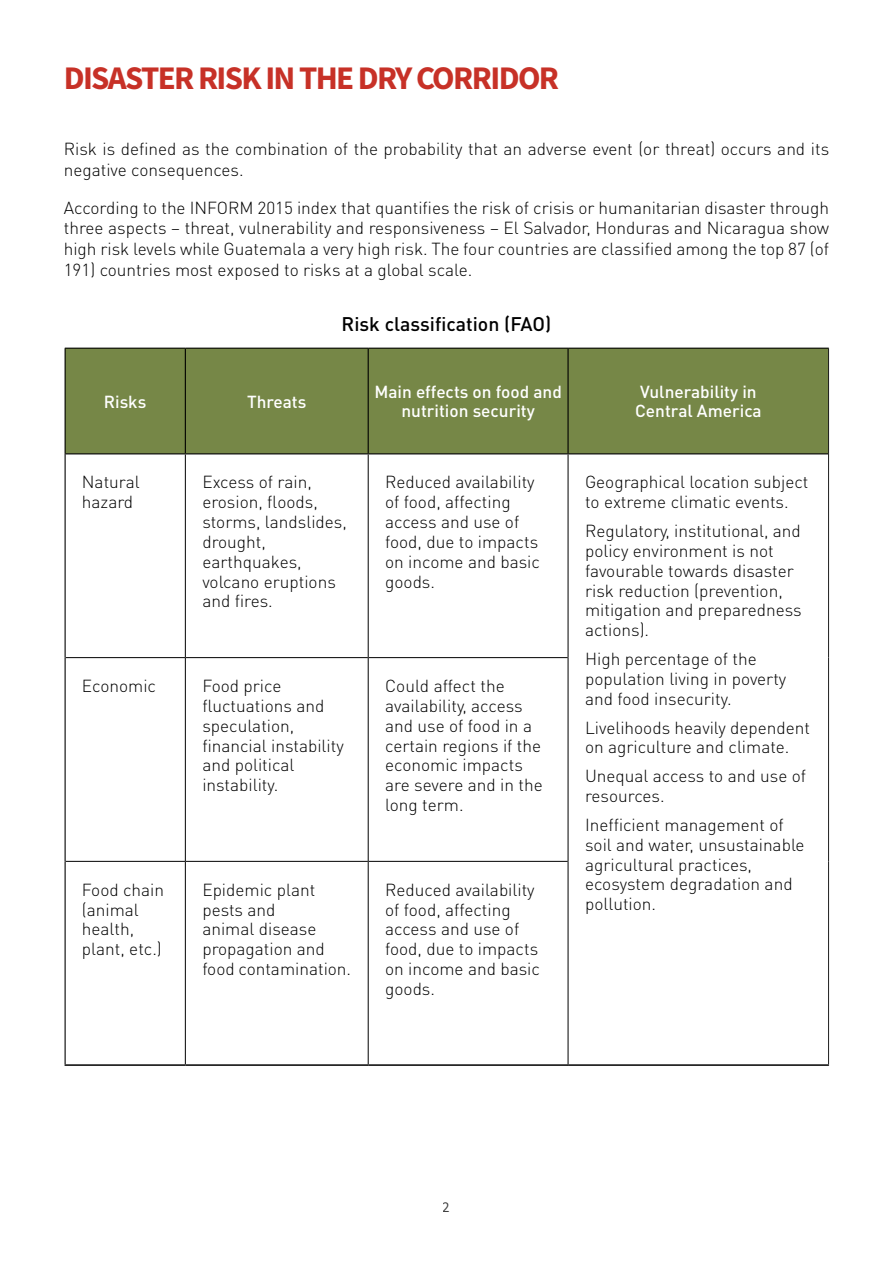
<style>
.page{position:relative;width:893px;height:1263px;background:#fff}
.page>*{position:absolute;margin:0;border:0;box-sizing:border-box;transform-origin:0 0}
.t1{font:700 33px "Source Sans Pro";letter-spacing:-.05em;color:#c73127}
.t2{font:500 19.5px "DIN Pro";color:#000}
.t3{font:300 17.25px/19.8px "DIN Pro";color:#000}
.t4{font:500 17.25px/19.8px "DIN Pro";color:#fff;text-align:center}
.t5{font:15px "Source Sans Pro";color:#000}
</style>
<div class="page">
<div style="left:66px;top:349px;width:762px;height:104px;background:#768747"></div>
<hr style="left:66px;top:861px;width:119px;height:1px;background:#000">
<hr style="left:186px;top:861px;width:182px;height:1px;background:#000">
<hr style="left:369px;top:861px;width:199px;height:1px;background:#000">
<hr style="left:66px;top:657px;width:119px;height:1px;background:#000">
<hr style="left:186px;top:657px;width:182px;height:1px;background:#000">
<hr style="left:369px;top:657px;width:199px;height:1px;background:#000">
<hr style="left:185px;top:454px;width:1px;height:204px;background:#000">
<hr style="left:368px;top:454px;width:1px;height:204px;background:#000">
<hr style="left:568px;top:454px;width:1px;height:204px;background:#000">
<hr style="left:185px;top:658px;width:1px;height:203px;background:#000">
<hr style="left:368px;top:658px;width:1px;height:203px;background:#000">
<hr style="left:568px;top:658px;width:1px;height:203px;background:#000">
<hr style="left:185px;top:861px;width:1px;height:203px;background:#000">
<hr style="left:368px;top:861px;width:1px;height:203px;background:#000">
<hr style="left:568px;top:861px;width:1px;height:203px;background:#000">
<hr style="left:185px;top:349px;width:1px;height:104px;background:#000">
<hr style="left:368px;top:349px;width:1px;height:104px;background:#000">
<hr style="left:567px;top:349px;width:2px;height:104px;background:#000">
<hr style="left:66px;top:453px;width:119px;height:1px;background:#000">
<hr style="left:185px;top:453px;width:183px;height:1px;background:#000">
<hr style="left:368px;top:453px;width:200px;height:1px;background:#000">
<hr style="left:568px;top:453px;width:260px;height:1px;background:#000">
<hr style="left:568px;top:1064px;width:262px;height:2px;background:#000">
<hr style="left:64px;top:1064px;width:121px;height:2px;background:#000">
<hr style="left:185px;top:1064px;width:183px;height:2px;background:#000">
<hr style="left:368px;top:1064px;width:200px;height:2px;background:#000">
<h1 class="t1" style="left:64px;top:56px;width:497px">DISASTER RISK IN THE DRY CORRIDOR</h1>
<p class="t3" style="left:64px;top:138px;width:767px;line-height:20.7px">Risk is defined as the combination of the probability that an adverse event (or threat) occurs and its negative consequences.</p>
<p class="t3" style="left:64px;top:196px;width:767px;line-height:20.7px;text-align:justify">According to the INFORM 2015 index that quantifies the risk of crisis or humanitarian disaster through three aspects – threat, vulnerability and responsiveness – El Salvador, Honduras and Nicaragua show high risk levels while Guatemala a very high risk. The four countries are classified among the top 87 (of 191) countries most exposed to risks at a global scale.</p>
<p class="t2" style="left:342px;top:310px;width:211px">Risk classification (FAO)</p>
<p class="t4" style="left:104px;top:391px;width:44px">Risks</p>
<p class="t4" style="left:247px;top:391px;width:61px">Threats</p>
<p class="t4" style="left:374px;top:381px;width:189px">Main effects on food and nutrition security</p>
<p class="t4" style="left:635px;top:381px;width:128px;text-align:left">Vulnerability in<br>Central America</p>
<p class="t3" style="left:82px;top:471px;width:59px">Natural hazard</p>
<p class="t3" style="left:202px;top:471px;width:146px">Excess of rain, erosion, floods, storms, landslides, drought, earthquakes, volcano eruptions and fires.</p>
<p class="t3" style="left:385px;top:471px;width:156px">Reduced availability of food, affecting access and use of food, due to impacts on income and basic goods.</p>
<p class="t3" style="left:585px;top:471px;width:225px">Geographical location subject to extreme climatic events.</p>
<p class="t3" style="left:585px;top:520px;width:218px">Regulatory, institutional, and policy environment is not favourable towards disaster risk reduction (prevention, mitigation and preparedness actions).</p>
<p class="t3" style="left:585px;top:648px;width:203px">High percentage of the population living in poverty and food insecurity.</p>
<p class="t3" style="left:585px;top:717px;width:227px">Livelihoods heavily dependent on agriculture and climate.</p>
<p class="t3" style="left:585px;top:765px;width:222px">Unequal access to and use of resources.</p>
<p class="t3" style="left:585px;top:814px;width:221px">Inefficient management of soil and water, unsustainable agricultural practices, ecosystem degradation and pollution.</p>
<p class="t3" style="left:82px;top:675px;width:76px">Economic</p>
<p class="t3" style="left:202px;top:675px;width:143px">Food price fluctuations and speculation, financial instability and political instability.</p>
<p class="t3" style="left:385px;top:675px;width:159px">Could affect the availability, access and use of food in a certain regions if the economic impacts are severe and in the long term.</p>
<p class="t3" style="left:82px;top:879px;width:84px">Food chain (animal health, plant, etc.)</p>
<p class="t3" style="left:202px;top:879px;width:150px">Epidemic plant pests and<br>animal disease propagation and food contamination.</p>
<p class="t3" style="left:385px;top:879px;width:156px">Reduced availability of food, affecting access and use of food, due to impacts on income and basic goods.</p>
<p class="t5" style="left:443px;top:1198px;width:9px">2</p>
</div>
